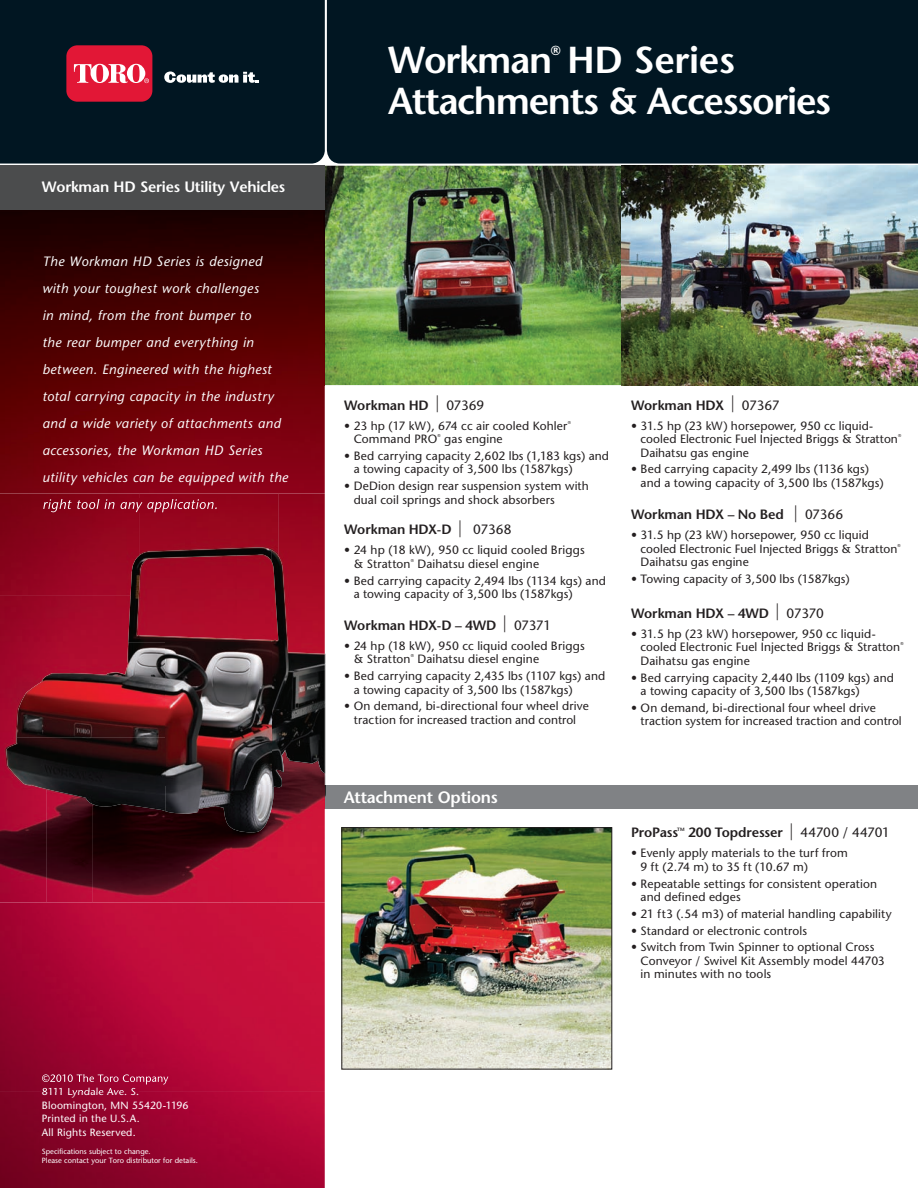
<style>
.page{position:relative;width:918px;height:1188px;background:#fff}
.page>*{position:absolute;margin:0;border:0;box-sizing:border-box;transform-origin:0 0}
.t1{font:600 37.5px "Stone Sans";letter-spacing:-.035em;color:#fff}
.t2{font:600 16.5px "Stone Sans";letter-spacing:-.015em;color:#fff}
.t3{font:600 15px "Stone Sans";letter-spacing:-.015em;color:#fff}
.t4{font:italic 13.5px/27px "Stone Sans";letter-spacing:.035em;color:#fff}
.t5{font:600 13.5px "Stone Sans";letter-spacing:-.005em;color:#231f20}
.t6{font:600 13.2px "Stone Sans";color:#fff}
.t7{font:12px/13.5px "Stone Sans";letter-spacing:.01em;color:#231f20}
.t8{font:10.5px/13.5px "Stone Sans";letter-spacing:.015em;color:#fff}
.t9{font:7.5px/9px "Stone Sans";color:#fff}
.t10{font:600 4.8px "Stone Sans";color:#231f20}
.t11{font:4.2px "Stone Sans";color:#231f20}
.s1{font-size:16.8px}
.s2{font-weight:400}
</style>
<div class="page">
<div style="left:302px;top:785px;width:616px;height:24px;background:#808285"></div>
<img style="left:325px;top:166px;width:296px;height:219px">
<img style="left:621px;top:166px;width:297px;height:219px">
<img style="left:0;top:210px;width:325px;height:284px">
<img style="left:0;top:903px;width:325px;height:285px">
<img style="left:42px;top:1092px;width:96px;height:6px">
<div style="left:327px;top:0;width:591px;height:164px;background:#011622"></div>
<img style="left:308px;top:210px;width:17px;height:175px">
<img style="left:42px;top:1074px;width:126px;height:10px">
<img style="left:42px;top:1088px;width:96px;height:4px">
<div style="left:0;top:166px;width:325px;height:44px;background:#4b4c4d"></div>
<div style="left:0;top:0;width:325px;height:164px;background:#011622"></div>
<svg style="left:164px;top:71px;width:95px;height:12px"></svg>
<div style="left:66px;top:45px;width:86px;height:57px;background:#e21736;border-radius:11px"></div>
<svg style="left:74px;top:64px;width:75px;height:19px"></svg>
<img style="left:343px;top:829px;width:267px;height:239px">
<div style="left:341px;top:827px;width:271px;height:243px;border:1px solid #231f20"></div>
<img style="left:325px;top:653px;width:1px;height:132px">
<svg style="left:325px;top:785px;width:1px;height:12px"></svg>
<img style="left:0;top:494px;width:139px;height:102px">
<div style="left:139px;top:494px;width:139px;height:56px;background:#98061e"></div>
<img style="left:278px;top:494px;width:47px;height:56px">
<img style="left:0;top:596px;width:112px;height:102px">
<img style="left:0;top:698px;width:46px;height:205px">
<img style="left:46px;top:811px;width:47px;height:92px">
<img style="left:232px;top:808px;width:93px;height:95px">
<img style="left:93px;top:811px;width:139px;height:92px">
<img style="left:302px;top:808px;width:23px;height:1px">
<img style="left:112px;top:556px;width:16px;height:86px">
<img style="left:43px;top:499px;width:175px;height:13px">
<img style="left:325px;top:654px;width:1px;height:119px">
<img style="left:128px;top:547px;width:144px;height:95px">
<img style="left:272px;top:550px;width:53px;height:258px">
<img style="left:16px;top:642px;width:149px;height:95px">
<img style="left:165px;top:642px;width:107px;height:191px">
<img style="left:6px;top:737px;width:160px;height:74px">
<p class="t3" style="left:42px;top:178px;width:245px">Workman HD Series Utility Vehicles</p>
<p class="t4" style="left:42px;top:248px;width:247px">The Workman HD Series is designed with your toughest work challenges<br>in mind, from the front bumper to<br>the rear bumper and everything in between. Engineered with the highest total carrying capacity in the industry and a wide variety of attachments and accessories, the Workman HD Series utility vehicles can be equipped with the</p>
<p class="t8" style="left:42px;top:1085px;width:148px">8111 Lyndale Ave. S.<br>Bloomington, MN 55420-1196<br>Printed in the U.S.A.<br>All Rights Reserved.</p>
<p class="t9" style="left:42px;top:1147px;width:158px">Specifications subject to change.<br>Please contact your Toro distributor for details.</p>
<p class="t6" style="left:551px;top:42px;width:11px">®</p>
<h1 class="t1" style="left:388px;top:78px;width:445px">Attachments &amp; Accessories</h1>
<h1 class="t1" style="left:388px;top:38px;width:348px">Workman HD Series</h1>
<p class="t5" style="left:344px;top:397px;width:141px">Workman HD <span class="s1">|</span> <span class="s2">07369</span></p>
<p class="t7" style="left:344px;top:419px;width:225px">• 23 hp (17 kW), 674 cc air cooled Kohler</p>
<p class="t11" style="left:568px;top:420px;width:5px">®</p>
<p class="t7" style="left:354px;top:432px;width:85px">Command PRO</p>
<p class="t11" style="left:438px;top:433px;width:5px">®</p>
<p class="t7" style="left:444px;top:432px;width:60px">gas engine</p>
<p class="t7" style="left:354px;top:449px;width:257px;text-indent:-9px">• Bed carrying capacity 2,602 lbs (1,183 kgs) and a towing capacity of 3,500 lbs (1587kgs)</p>
<p class="t7" style="left:354px;top:479px;width:237px;text-indent:-9px">• DeDion design rear suspension system with dual coil springs and shock absorbers</p>
<p class="t5" style="left:344px;top:522px;width:169px">Workman HDX-D <span class="s1">|</span> <span class="s2">07368</span></p>
<p class="t7" style="left:354px;top:544px;width:233px;text-indent:-9px">• 24 hp (18 kW), 950 cc liquid cooled Briggs &amp; Stratton</p>
<p class="t11" style="left:411px;top:558px;width:5px">®</p>
<p class="t7" style="left:417px;top:557px;width:123px">Daihatsu diesel engine</p>
<p class="t7" style="left:354px;top:574px;width:254px;text-indent:-9px">• Bed carrying capacity 2,494 lbs (1134 kgs) and a towing capacity of 3,500 lbs (1587kgs)</p>
<p class="t5" style="left:344px;top:617px;width:209px">Workman HDX-D – 4WD <span class="s1">|</span> <span class="s2">07371</span></p>
<p class="t7" style="left:354px;top:639px;width:233px;text-indent:-9px">• 24 hp (18 kW), 950 cc liquid cooled Briggs &amp; Stratton</p>
<p class="t11" style="left:411px;top:653px;width:5px">®</p>
<p class="t7" style="left:417px;top:653px;width:123px">Daihatsu diesel engine</p>
<p class="t7" style="left:354px;top:669px;width:253px;text-indent:-9px">• Bed carrying capacity 2,435 lbs (1107 kgs) and a towing capacity of 3,500 lbs (1587kgs)</p>
<p class="t7" style="left:344px;top:700px;width:246px;text-align:center">• On demand, bi-directional four wheel drive traction for increased traction and control</p>
<p class="t5" style="left:631px;top:397px;width:150px">Workman HDX <span class="s1">|</span> <span class="s2">07367</span></p>
<p class="t7" style="left:641px;top:419px;width:259px;text-indent:-9px">• 31.5 hp (23 kW) horsepower, 950 cc liquid&shy;cooled Electronic Fuel Injected Briggs &amp; Stratton</p>
<p class="t11" style="left:898px;top:433px;width:5px">®</p>
<p class="t7" style="left:641px;top:446px;width:110px">Daihatsu gas engine</p>
<p class="t7" style="left:641px;top:463px;width:244px;text-indent:-9px">• Bed carrying capacity 2,499 lbs (1136 kgs) and a towing capacity of 3,500 lbs (1587kgs)</p>
<p class="t5" style="left:631px;top:507px;width:214px">Workman HDX – No Bed <span class="s1">|</span> <span class="s2">07366</span></p>
<p class="t7" style="left:641px;top:529px;width:258px;text-indent:-9px">• 31.5 hp (23 kW) horsepower, 950 cc liquid cooled Electronic Fuel Injected Briggs &amp; Stratton</p>
<p class="t11" style="left:898px;top:543px;width:5px">®</p>
<p class="t7" style="left:641px;top:556px;width:110px">Daihatsu gas engine</p>
<p class="t7" style="left:631px;top:572px;width:220px">• Towing capacity of 3,500 lbs (1587kgs)</p>
<p class="t5" style="left:631px;top:605px;width:194px">Workman HDX – 4WD <span class="s1">|</span> <span class="s2">07370</span></p>
<p class="t7" style="left:641px;top:627px;width:261px;text-indent:-9px">• 31.5 hp (23 kW) horsepower, 950 cc liquid&shy;cooled Electronic Fuel Injected Briggs &amp; Stratton</p>
<p class="t11" style="left:900px;top:641px;width:5px">®</p>
<p class="t7" style="left:641px;top:654px;width:111px">Daihatsu gas engine</p>
<p class="t7" style="left:641px;top:671px;width:255px;text-indent:-9px">• Bed carrying capacity 2,440 lbs (1109 kgs) and a towing capacity of 3,500 lbs (1587kgs)</p>
<p class="t7" style="left:641px;top:701px;width:263px;text-indent:-9px">• On demand, bi-directional four wheel drive traction system for increased traction and control</p>
<h2 class="t2" style="left:344px;top:787px;width:155px">Attachment Options</h2>
<p class="t5" style="left:631px;top:825px;width:49px">ProPass</p>
<p class="t10" style="left:677px;top:826px;width:9px">TM</p>
<p class="t5" style="left:688px;top:825px;width:203px">200 Topdresser <span class="s1">|</span> <span class="s2">44700 / 44701</span></p>
<p class="t7" style="left:641px;top:846px;width:209px;text-indent:-9px">• Evenly apply materials to the turf from<br>9 ft (2.74 m) to 35 ft (10.67 m)</p>
<p class="t7" style="left:641px;top:877px;width:238px;text-indent:-9px">• Repeatable settings for consistent operation and defined edges</p>
<p class="t7" style="left:631px;top:907px;width:262px">• 21 ft3 (.54 m3) of material handling capability</p>
<p class="t7" style="left:631px;top:924px;width:177px">• Standard or electronic controls</p>
<p class="t7" style="left:641px;top:940px;width:246px;text-indent:-9px">• Switch from Twin Spinner to optional Cross<br>Conveyor / Swivel Kit Assembly model 44703 in minutes with no tools</p>
</div>
